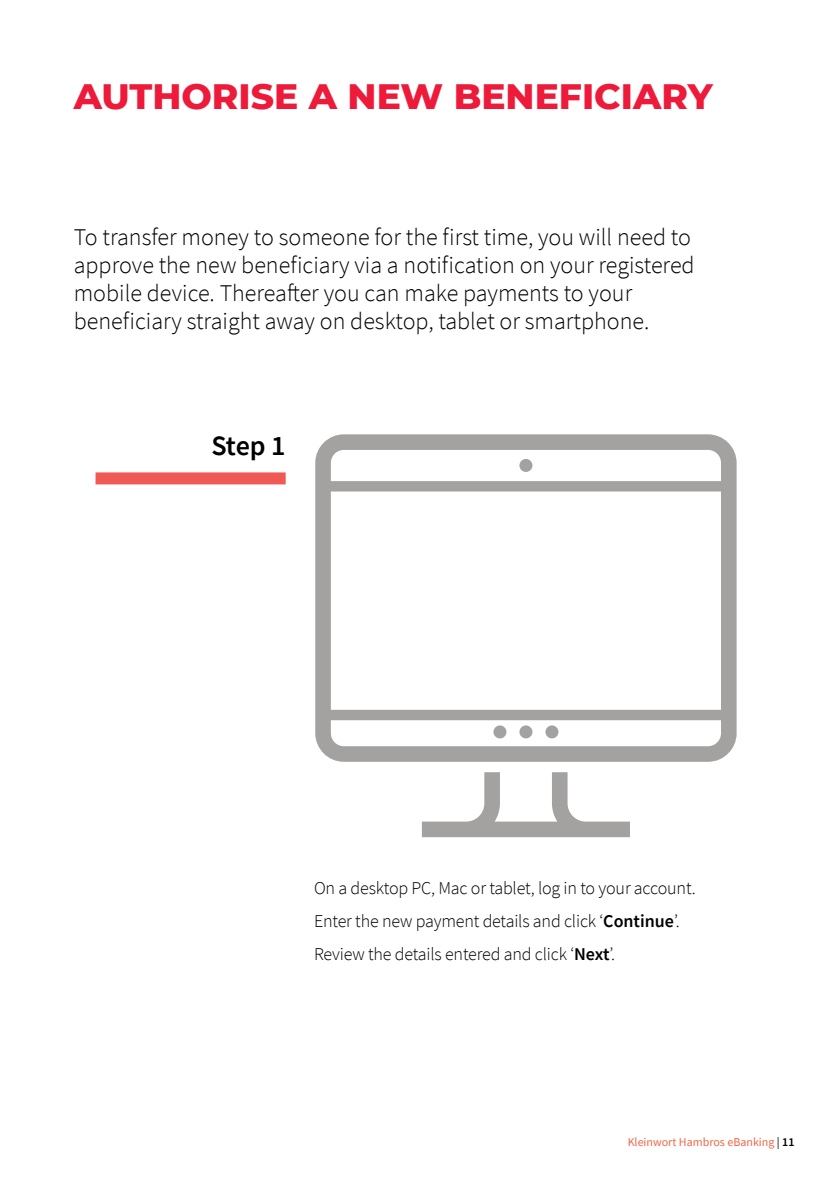
<style>
.page{position:relative;width:840px;height:1191px;background:#fff}
.page>*{position:absolute;margin:0;border:0;box-sizing:border-box;transform-origin:0 0}
.t1{font:800 36px "Montserrat";color:#ed1a3a}
.t2{font:600 28px "Source Sans Pro";color:#010101}
.t3{font:300 24px/28px "Source Sans Pro";color:#010101}
.t4{font:300 18px/33px "Source Sans Pro";letter-spacing:-.01em;color:#010101}
.t5{font:12px "Source Sans Pro";color:#f26648}
.s1{font-weight:600}
.s2{color:#010101}
.s3{font-weight:600;color:#010101}
</style>
<div class="page">
<svg style="left:315px;top:434px;width:421px;height:328px"></svg>
<svg style="left:422px;top:772px;width:207px;height:65px"></svg>
<div style="left:519px;top:459px;width:13px;height:13px;background:#a4a1a1;border-radius:50%"></div>
<div style="left:545px;top:725px;width:13px;height:13px;background:#a4a1a1;border-radius:50%"></div>
<div style="left:519px;top:725px;width:13px;height:13px;background:#a4a1a1;border-radius:50%"></div>
<div style="left:493px;top:725px;width:13px;height:13px;background:#a4a1a1;border-radius:50%"></div>
<div style="left:95px;top:472px;width:190px;height:12px;background:#f05954"></div>
<h1 class="t1" style="left:74px;top:69px;width:640px">AUTHORISE A NEW BENEFICIARY</h1>
<p class="t3" style="left:74px;top:223px;width:622px">To transfer money to someone for the first time, you will need to approve the new beneficiary via a notification on your registered mobile device. Thereafter you can make payments to your beneficiary straight away on desktop, tablet or smartphone.</p>
<p class="t2" style="left:211px;top:427px;width:76px">Step 1</p>
<p class="t4" style="left:314px;top:871px;width:383px">On a desktop PC, Mac or tablet, log in to your account.<br>Enter the new payment details and click ‘<span class="s1">Continue</span>’.<br>Review the details entered and click ‘<span class="s1">Next</span>’.</p>
<p class="t5" style="left:627px;top:1134px;width:168px">Kleinwort Hambros eBanking <span class="s2">|</span> <span class="s3">11</span></p>
</div>
